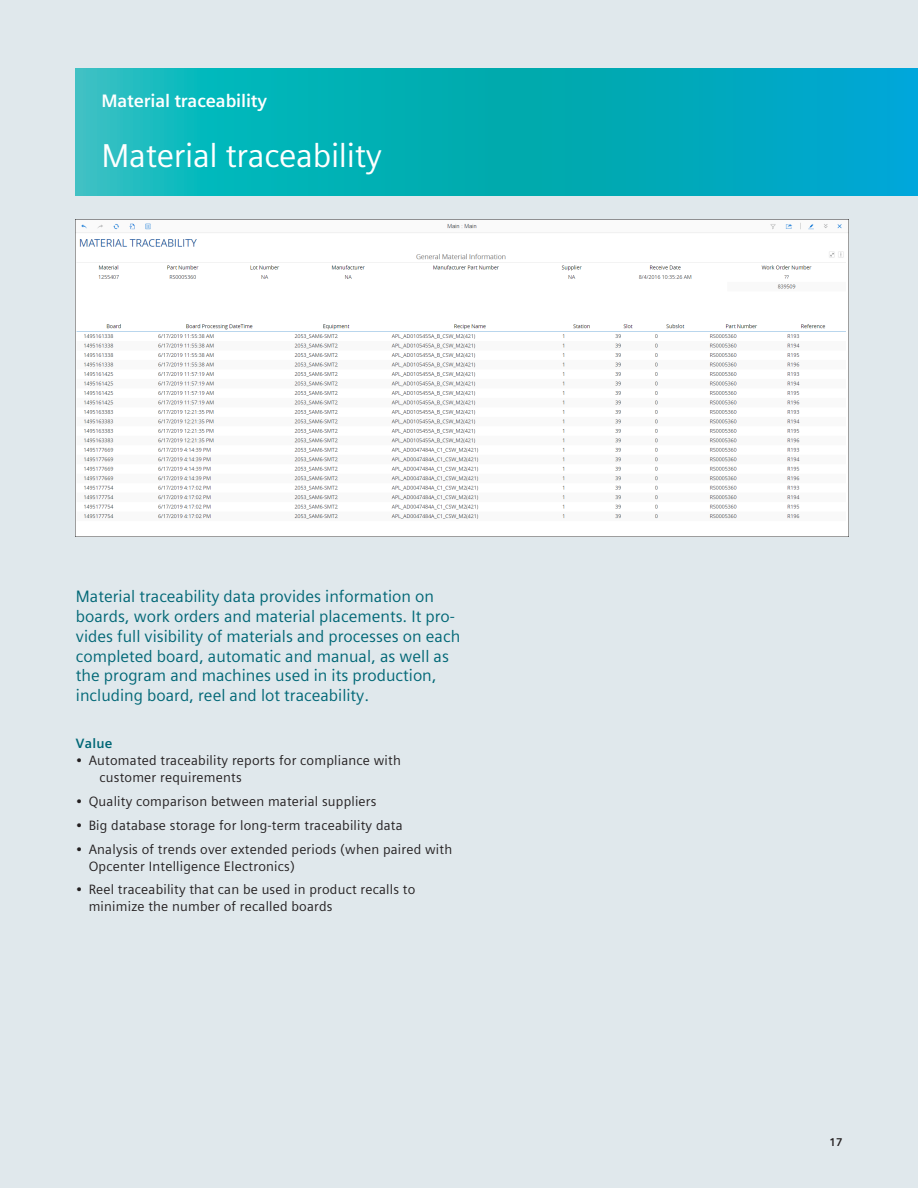
<style>
.page{position:relative;width:918px;height:1188px;background:#e0e8ec}
.page>*{position:absolute;margin:0;border:0;box-sizing:border-box;transform-origin:0 0}
.Head_Snow_26_pt_120{font:33px "Siemens Sans Global";letter-spacing:-.01em;color:#fff}
.Head_Snow_26_pt_120-2{font:700 18px "Siemens Sans Global";letter-spacing:-.01em;color:#fff}
.t1{font:16.5px/19.8px "Siemens Sans Global";color:#006776}
.t2{font:13.5px/17px "Siemens Sans Global";letter-spacing:.015em;color:#231f20}
.Body_text_HEAD_lt_bl{font:700 13.5px "Siemens Sans Global";letter-spacing:.015em;color:#006776}
.t3{font:700 11.25px "Siemens Sans Global";color:#231f20}
</style>
<div class="page">
<svg style="left:76px;top:68px;width:842px;height:128px"></svg>
<img style="left:76px;top:219px;width:772px;height:317px">
<p class="Head_Snow_26_pt_120-2" style="left:101px;top:87px;width:167px">Material traceability</p>
<p class="Head_Snow_26_pt_120" style="left:101px;top:131px;width:282px">Material traceability</p>
<p class="t1" style="left:76px;top:587px;width:386px">Material traceability data provides information on boards, work orders and material placements. It pro&shy;vides full visibility of materials and processes on each completed board, automatic and manual, as well as the program and machines used in its production, including board, reel and lot traceability.</p>
<p class="Body_text_HEAD_lt_bl" style="left:76px;top:733px;width:38px">Value</p>
<p class="t2" style="left:99px;top:752px;width:303px;text-indent:-23px">• Automated traceability reports for compliance with customer requirements</p>
<p class="t2" style="left:76px;top:793px;width:302px">• Quality comparison between material suppliers</p>
<p class="t2" style="left:76px;top:817px;width:328px">• Big database storage for long-term traceability data</p>
<p class="t2" style="left:89px;top:841px;width:365px;text-indent:-13px">• Analysis of trends over extended periods (when paired with<br>Opcenter Intelligence Electronics)</p>
<p class="t2" style="left:89px;top:881px;width:328px;text-indent:-13px">• Reel traceability that can be used in product recalls to minimize the number of recalled boards</p>
<p class="t3" style="left:829px;top:1133px;width:15px">17</p>
</div>
